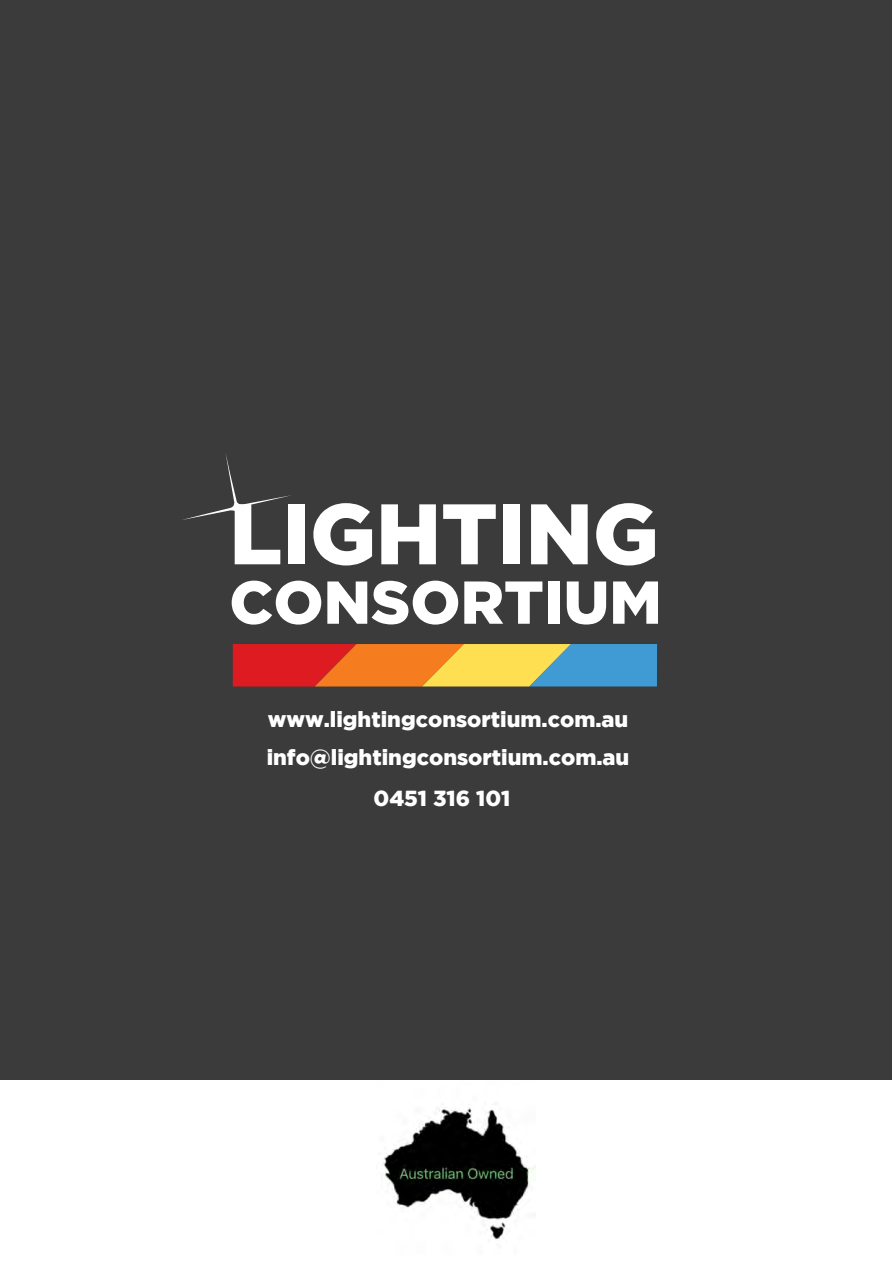
<style>
.page{position:relative;width:893px;height:1263px;background:#fff}
.page>*{position:absolute;margin:0;border:0;box-sizing:border-box;transform-origin:0 0}
.t1{font:900 85.65px "Gotham";color:#fff}
.t2{font:900 60.3px "Gotham";color:#fff}
.t3{font:900 21.75px/39.8px "Gotham";color:#fff;text-align:center}
</style>
<div class="page">
<div style="left:0;top:0;width:892px;height:1080px;background:#3b3b3b"></div>
<svg style="left:233px;top:644px;width:424px;height:42px;background:#c48459"></svg>
<svg style="left:182px;top:454px;width:109px;height:107px"></svg>
<img style="left:383px;top:1104px;width:153px;height:135px">
<h1 class="t1" style="left:229px;top:484px;width:431px">LIGHTING</h1>
<h2 class="t2" style="left:229px;top:567px;width:434px">CONSORTIUM</h2>
<p class="t3" style="left:267px;top:698px;width:364px">www.lightingconsortium.com.au info@lightingconsortium.com.au<br>0451 316 101</p>
</div>
